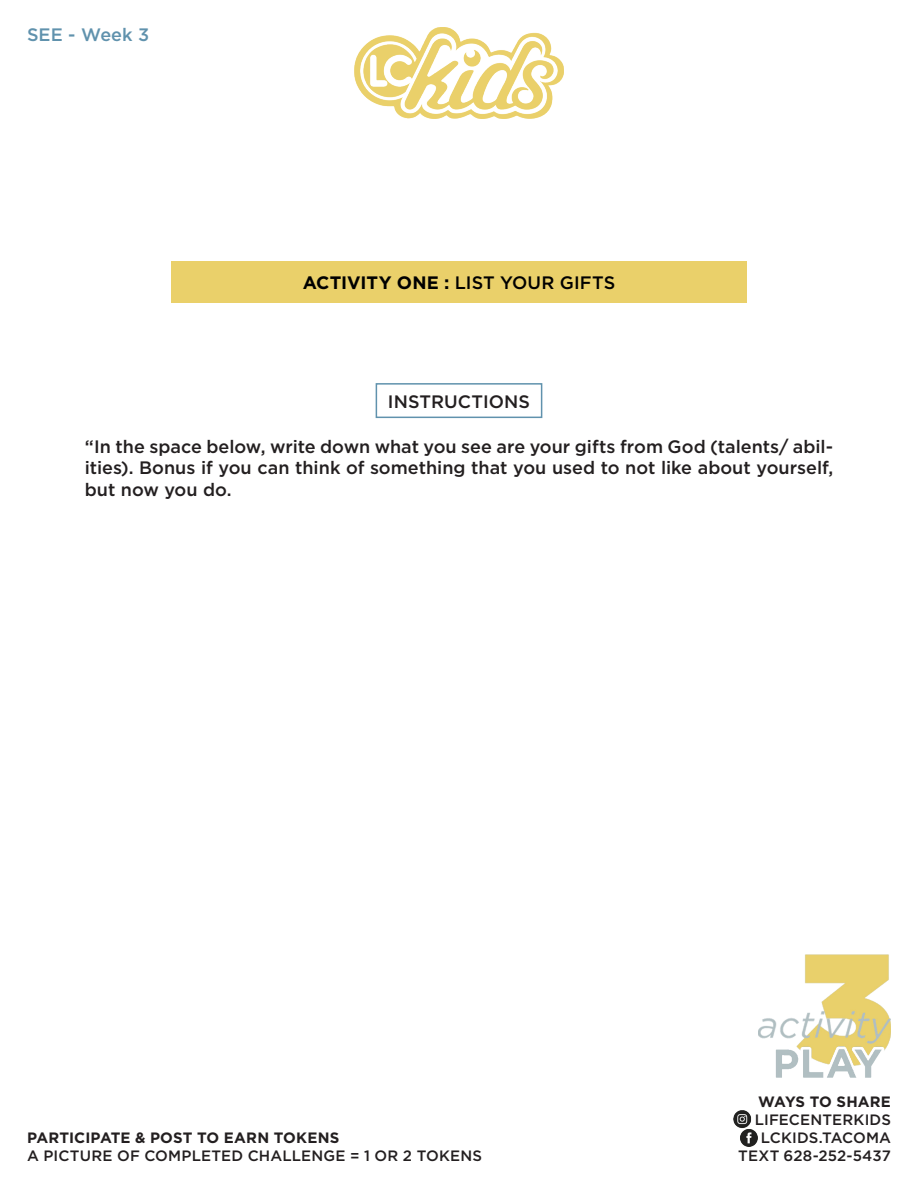
<style>
.page{position:relative;width:918px;height:1188px;background:#fff}
.page>*{position:absolute;margin:0;border:0;box-sizing:border-box;transform-origin:0 0}
.t1{font:500 18px/21.6px "Gotham";color:#231f20;text-align:justify}
.t2{font:500 18px "Gotham";letter-spacing:.005em;color:#000}
.t3{font:500 18px "Gotham";letter-spacing:.005em;color:#6092ad}
.t4{font:500 15px "Gotham";letter-spacing:.01em;color:#231f20}
.t5{font:700 15px "Gotham";letter-spacing:.01em;color:#231f20}
.s1{font-weight:700}
</style>
<div class="page">
<img style="left:355px;top:27px;width:208px;height:91px">
<div style="left:171px;top:261px;width:576px;height:41px;background:#ead06a"></div>
<img style="left:758px;top:955px;width:133px;height:122px">
<div style="left:376px;top:383px;width:166px;height:35px;border:2px solid #6092ad"></div>
<img style="left:734px;top:1110px;width:24px;height:37px">
<p class="t3" style="left:27px;top:23px;width:124px">SEE - Week 3</p>
<p class="t2" style="left:303px;top:271px;width:314px"><span class="s1">ACTIVITY ONE :</span> LIST YOUR GIFTS</p>
<p class="t1" style="left:388px;top:390px;width:143px">INSTRUCTIONS</p>
<p class="t1" style="left:85px;top:435px;width:750px">“In the space below, write down what you see are your gifts from God (talents/ abil&shy;ities). Bonus if you can think of something that you used to not like about yourself, but now you do.</p>
<p class="t5" style="left:27px;top:1129px;width:314px">PARTICIPATE &amp; POST TO EARN TOKENS</p>
<p class="t4" style="left:27px;top:1146px;width:457px">A PICTURE OF COMPLETED CHALLENGE = 1 OR 2 TOKENS</p>
<p class="t5" style="left:758px;top:1093px;width:134px">WAYS TO SHARE</p>
<p class="t4" style="left:755px;top:1110px;width:138px">LIFECENTERKIDS</p>
<p class="t4" style="left:761px;top:1128px;width:132px">LCKIDS.TACOMA</p>
<p class="t4" style="left:738px;top:1146px;width:154px">TEXT 628-252-5437</p>
</div>
